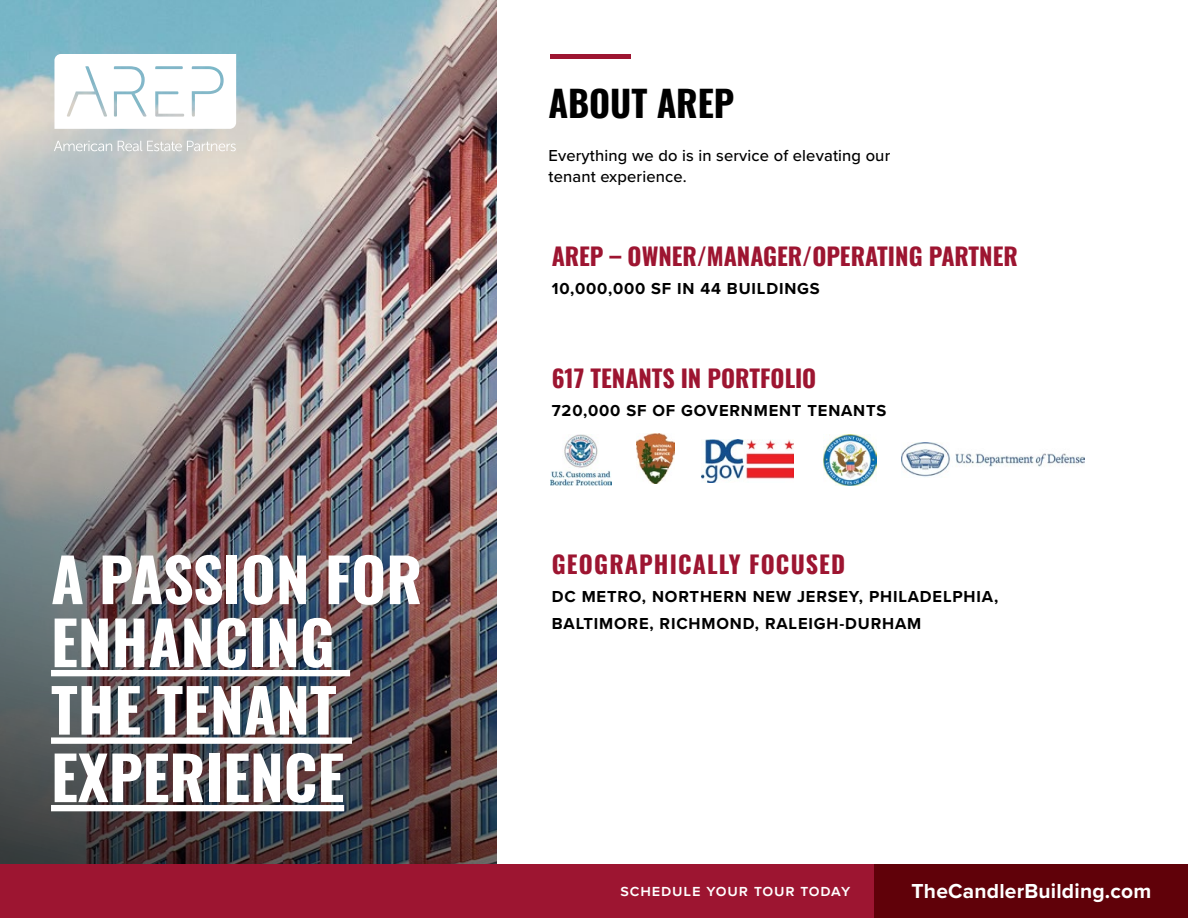
<style>
.page{position:relative;width:1188px;height:918px;background:#fff}
.page>*{position:absolute;margin:0;border:0;box-sizing:border-box;transform-origin:0 0}
.t1{font:60px/66px "Oswald";color:#fff}
.t2{font:36px "Oswald";color:#000}
.t3{font:24px "Oswald";color:#9d1531}
.t4{font:24px "Oswald";letter-spacing:.05em;color:#9d1531}
.t5{font:700 21px "Proxima Nova";letter-spacing:.01em;color:#fff}
.t6{font:700 16.5px/27.8px "Proxima Nova";letter-spacing:.05em;color:#000}
.t7{font:500 16.5px/21px "Proxima Nova";letter-spacing:.01em;color:#000}
.t8{font:600 16.5px "Proxima Nova";letter-spacing:.05em;color:#fff}
</style>
<div class="page">
<img style="left:0;top:0;width:496px;height:864px">
<svg style="left:54px;top:141px;width:58px;height:10px"></svg>
<svg style="left:118px;top:141px;width:118px;height:10px"></svg>
<svg style="left:54px;top:54px;width:182px;height:75px"></svg>
<img style="left:551px;top:434px;width:61px;height:52px">
<img style="left:637px;top:434px;width:38px;height:50px">
<img style="left:702px;top:440px;width:92px;height:43px">
<img style="left:901px;top:443px;width:183px;height:34px">
<img style="left:823px;top:434px;width:53px;height:52px">
<div style="left:0;top:864px;width:1188px;height:54px;background:#9d1531"></div>
<div style="left:875px;top:864px;width:313px;height:54px;background:#600109"></div>
<hr style="left:551px;top:54px;width:80px;height:4px;background:#9d1531">
<div style="left:51px;top:670px;width:299px;height:6px;background:#fff"></div>
<div style="left:51px;top:737px;width:301px;height:7px;background:#fff"></div>
<div style="left:51px;top:805px;width:293px;height:6px;background:#fff"></div>
<h1 class="t1" style="left:51px;top:541px;width:373px">A PASSION FOR<br>ENHANCING<br>THE TENANT<br>EXPERIENCE</h1>
<h2 class="t2" style="left:548px;top:71px;width:187px">ABOUT AREP</h2>
<p class="t7" style="left:548px;top:144px;width:343px">Everything we do is in service of elevating our tenant experience.</p>
<h3 class="t3" style="left:552px;top:235px;width:468px">AREP – OWNER/MANAGER/OPERATING PARTNER</h3>
<p class="t6" style="left:552px;top:274px;width:269px">10,000,000 SF IN 44 BUILDINGS</p>
<h3 class="t3" style="left:552px;top:357px;width:266px">617 TENANTS IN PORTFOLIO</h3>
<p class="t6" style="left:552px;top:396px;width:336px">720,000 SF OF GOVERNMENT TENANTS</p>
<h3 class="t4" style="left:552px;top:543px;width:295px">GEOGRAPHICALLY FOCUSED</h3>
<p class="t6" style="left:552px;top:582px;width:448px">DC METRO, NORTHERN NEW JERSEY, PHILADELPHIA,<br>BALTIMORE, RICHMOND, RALEIGH-DURHAM</p>
<p class="t8" style="left:621px;top:878px;width:231px">schedule your tour today</p>
<p class="t5" style="left:912px;top:875px;width:241px">TheCandlerBuilding.com</p>
</div>
